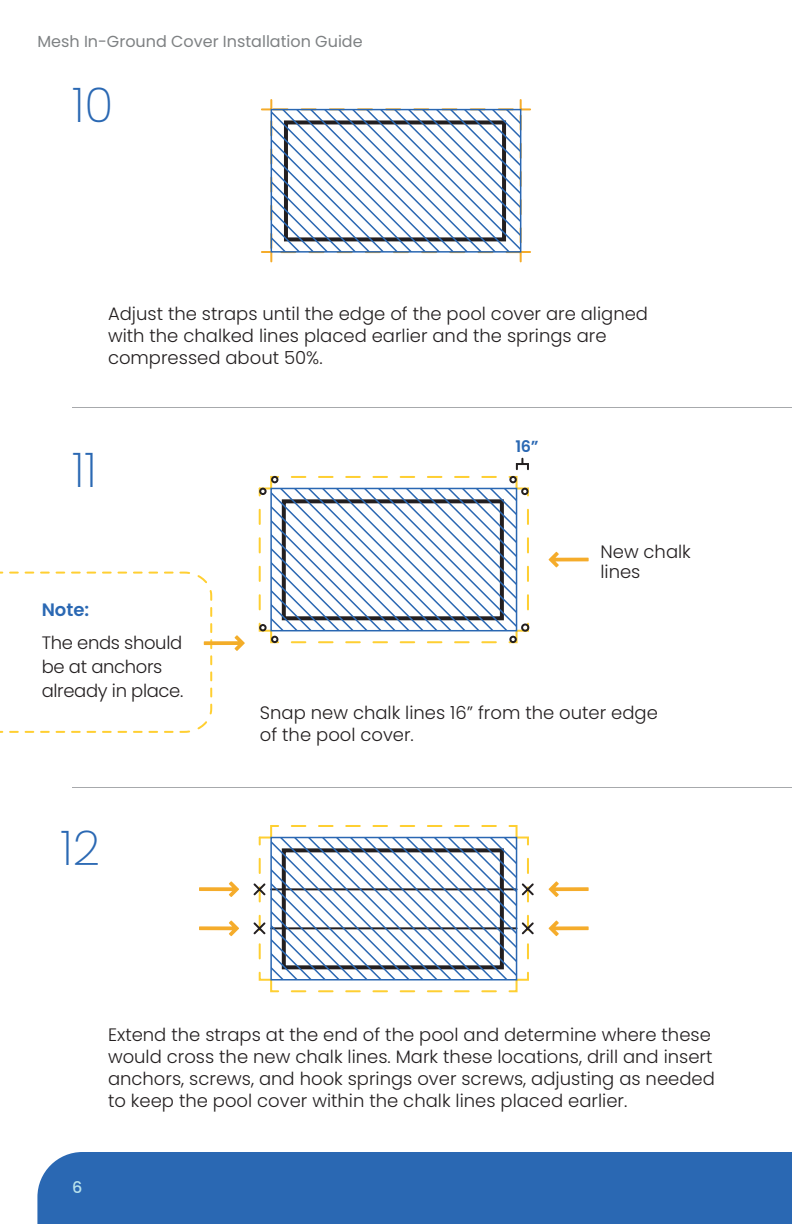
<style>
.page{position:relative;width:792px;height:1224px;background:#fff}
.page>*{position:absolute;margin:0;border:0;box-sizing:border-box;transform-origin:0 0}
.t1{font:200 48px "Poppins";color:#2a68b3}
.t2{font:300 18px/22px "Poppins";color:#231f20}
.t3{font:300 18px/24px "Poppins";letter-spacing:-.02em;color:#231f20}
.t4{font:600 18px "Poppins";color:#2a68b3}
.t5{font:16px "Poppins";color:#7e8183}
.t6{font:600 16px "Poppins";color:#2a68b3}
.t7{font:500 16px "Poppins";color:#b9e3ed}
</style>
<div class="page">
<div style="left:37px;top:1152px;width:755px;height:72px;background:#2a68b3"></div>
<svg style="left:253px;top:825px;width:281px;height:168px"></svg>
<div style="left:270px;top:837px;width:247px;height:144px;border:2px solid #2a67b2"></div>
<svg style="left:549px;top:881px;width:40px;height:16px"></svg>
<svg style="left:549px;top:921px;width:40px;height:15px"></svg>
<svg style="left:199px;top:881px;width:40px;height:16px"></svg>
<svg style="left:199px;top:921px;width:40px;height:15px"></svg>
<svg style="left:258px;top:475px;width:272px;height:169px"></svg>
<div style="left:270px;top:488px;width:247px;height:143px;border:2px solid #2a67b2"></div>
<svg style="left:549px;top:552px;width:40px;height:15px"></svg>
<div style="left:516px;top:463px;width:13px;height:7px;border:2px solid #231f20"></div>
<hr style="left:72px;top:407px;width:720px;height:1px;background:#a7a9ac">
<hr style="left:72px;top:787px;width:720px;height:1px;background:#a7a9ac">
<svg style="left:261px;top:99px;width:270px;height:164px"></svg>
<svg style="left:274px;top:112px;width:244px;height:138px"></svg>
<div style="left:271px;top:109px;width:250px;height:144px;border:2px solid #2a67b2"></div>
<svg style="left:0;top:571px;width:245px;height:162px"></svg>
<p class="t5" style="left:37px;top:32px;width:327px">Mesh In-Ground Cover Installation Guide</p>
<p class="t1" style="left:72px;top:78px;width:43px">10</p>
<p class="t2" style="left:108px;top:303px;width:542px">Adjust the straps until the edge of the pool cover are aligned with the chalked lines placed earlier and the springs are compressed about 50%.</p>
<p class="t1" style="left:72px;top:442px;width:26px">11</p>
<p class="t6" style="left:515px;top:437px;width:25px">16”</p>
<p class="t2" style="left:600px;top:542px;width:92px;line-height:20px">New chalk lines</p>
<p class="t4" style="left:42px;top:600px;width:49px">Note:</p>
<p class="t3" style="left:42px;top:631px;width:143px">The ends should be at anchors already in place.</p>
<p class="t1" style="left:60px;top:820px;width:41px">12</p>
<p class="t2" style="left:260px;top:702px;width:400px">Snap new chalk lines 16” from the outer edge of the pool cover.</p>
<p class="t2" style="left:108px;top:1024px;width:608px">Extend the straps at the end of the pool and determine where these would cross the new chalk lines. Mark these locations, drill and insert anchors, screws, and hook springs over screws, adjusting as needed to keep the pool cover within the chalk lines placed earlier.</p>
<p class="t7" style="left:72px;top:1178px;width:12px">6</p>
</div>
